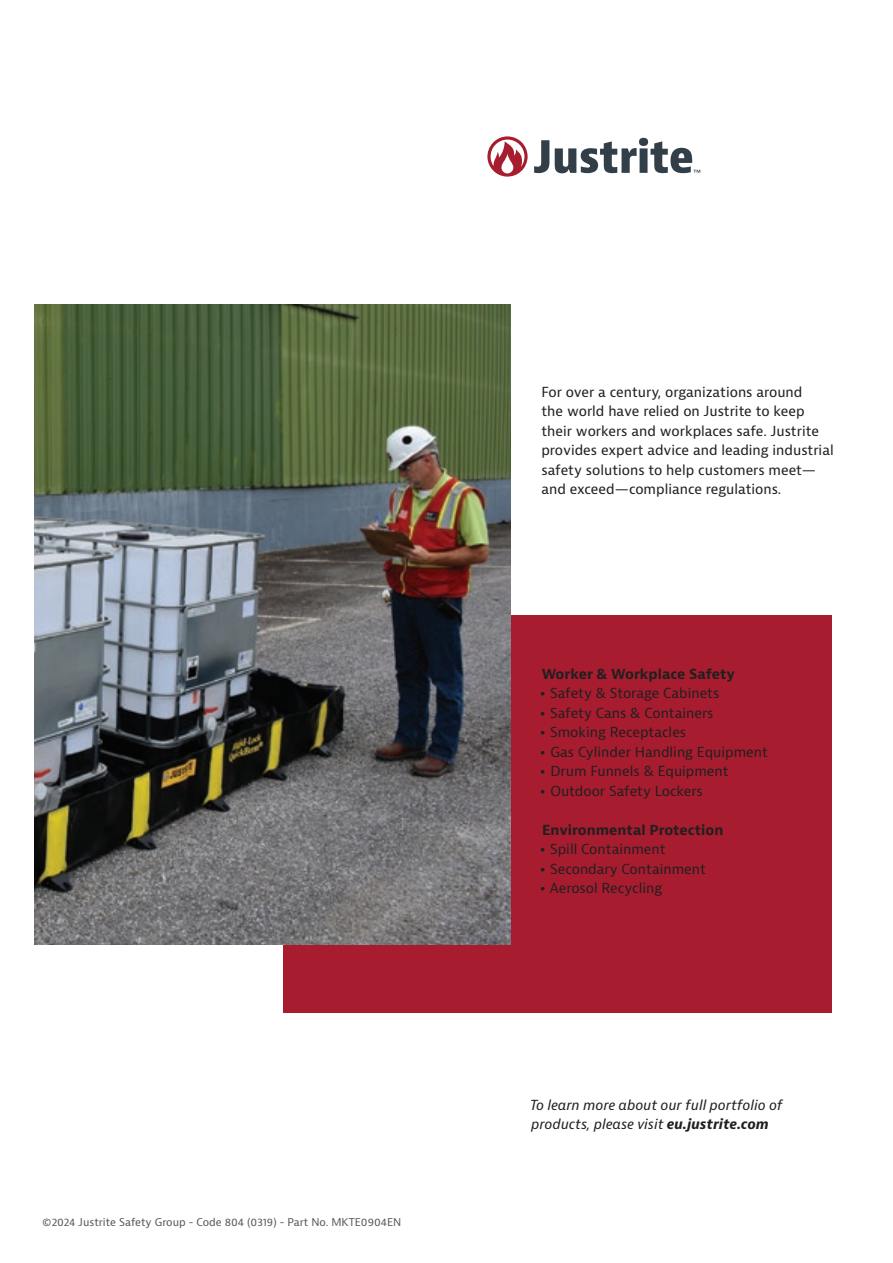
<style>
.page{position:relative;width:893px;height:1263px;background:#fff}
.page>*{position:absolute;margin:0;border:0;box-sizing:border-box;transform-origin:0 0}
.t1{font:13.5px "Bernina Sans";color:#231f20}
.t2{font:italic 13.5px "Bernina Sans";color:#231f20}
.Basic_Bold{font:700 13.5px "Bernina Sans";color:#231f20}
.t3{font:10.5px "Bernina Sans";color:#57585a}
.s1{font-weight:800}
.s2{font-weight:700}
</style>
<div class="page">
<div style="left:284px;top:615px;width:548px;height:397px;background:#a71d2f"></div>
<svg style="left:487px;top:136px;width:41px;height:41px"></svg>
<svg style="left:534px;top:138px;width:166px;height:35px"></svg>
<img style="left:35px;top:304px;width:476px;height:640px">
<p class="t3" style="left:43px;top:1215px;width:360px">©2024 Justrite Safety Group - Code 804 (0319) - Part No. MKTE0904EN</p>
<p class="t1" style="left:541px;top:383px;width:262px">For over a century, organizations around</p>
<p class="t1" style="left:541px;top:402px;width:265px">the world have relied on Justrite to keep</p>
<p class="t1" style="left:541px;top:422px;width:279px">their workers and workplaces safe. Justrite</p>
<p class="t1" style="left:541px;top:441px;width:294px">provides expert advice and leading industrial</p>
<p class="t1" style="left:541px;top:461px;width:276px">safety solutions to help customers meet—</p>
<p class="t1" style="left:541px;top:480px;width:241px">and exceed—compliance regulations.</p>
<p class="Basic_Bold" style="left:542px;top:665px;width:195px">Worker &amp; Workplace Safety</p>
<p class="t1" style="left:540px;top:685px;width:181px"><span class="s1">•</span> Safety &amp; Storage Cabinets</p>
<p class="t1" style="left:540px;top:704px;width:175px"><span class="s1">•</span> Safety Cans &amp; Containers</p>
<p class="t1" style="left:540px;top:724px;width:147px"><span class="s1">•</span> Smoking Receptacles</p>
<p class="t1" style="left:540px;top:743px;width:229px"><span class="s1">•</span> Gas Cylinder Handling Equipment</p>
<p class="t1" style="left:540px;top:763px;width:190px"><span class="s1">•</span> Drum Funnels &amp; Equipment</p>
<p class="t1" style="left:540px;top:782px;width:164px"><span class="s1">•</span> Outdoor Safety Lockers</p>
<p class="Basic_Bold" style="left:542px;top:821px;width:183px">Environmental Protection</p>
<p class="t1" style="left:540px;top:841px;width:127px"><span class="s1">•</span> Spill Containment</p>
<p class="t1" style="left:540px;top:860px;width:167px"><span class="s1">•</span> Secondary Containment</p>
<p class="t1" style="left:540px;top:880px;width:124px"><span class="s1">•</span> Aerosol Recycling</p>
<p class="t2" style="left:530px;top:1096px;width:254px">To learn more about our full portfolio of</p>
<p class="t2" style="left:531px;top:1116px;width:239px">products, please visit <span class="s2">eu.justrite.com</span></p>
</div>
